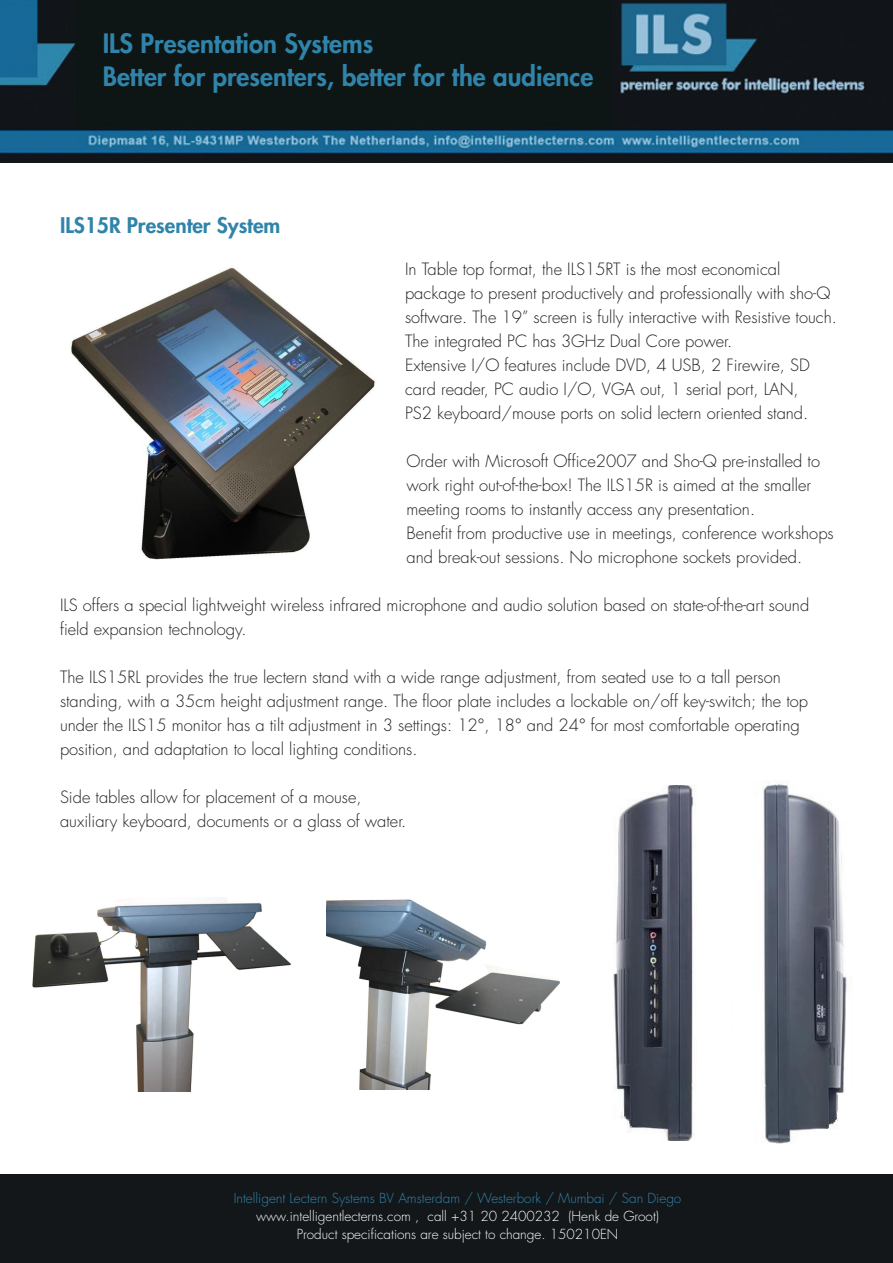
<style>
.page{position:relative;width:893px;height:1263px;background:#fff}
.page>*{position:absolute;margin:0;border:0;box-sizing:border-box;transform-origin:0 0}
.t1{font:800 25.95px/33px "Futura Std";color:#3084aa}
.t2{font:800 21px "Futura Std";color:#3084aa}
.t3{font:300 16.5px/24px "Futura Std";color:#231f20}
.t4{font:300 13.5px/18px "Futura Std";color:#fff;text-align:center}
.s1{color:#3084aa}
.s2{color:#f7f9fb}
</style>
<div class="page">
<img style="left:0;top:0;width:893px;height:161px">
<div style="left:0;top:1174px;width:893px;height:89px;background:#13171a"></div>
<img style="left:71px;top:267px;width:305px;height:293px">
<img style="left:762px;top:781px;width:89px;height:363px">
<img style="left:613px;top:786px;width:83px;height:354px">
<img style="left:32px;top:898px;width:259px;height:193px">
<img style="left:326px;top:899px;width:234px;height:190px">
<p class="t1" style="left:103px;top:26px;width:492px">ILS Presentation Systems<br>Better for presenters, better for the audience</p>
<p class="t2" style="left:60px;top:212px;width:222px">ILS15R Presenter System</p>
<p class="t3" style="left:405px;top:258px;width:433px">In Table top format, the ILS15RT is the most economical package to present productively and professionally with sho-Q software. The 19” screen is fully interactive with Resistive touch.<br>The integrated PC has 3GHz Dual Core power.</p>
<p class="t3" style="left:405px;top:354px;width:406px">Extensive I/O features include DVD, 4 USB, 2 Firewire, SD card reader, PC audio I/O, VGA out, 1 serial port, LAN,<br>PS2 keyboard/mouse ports on solid lectern oriented stand.</p>
<p class="t3" style="left:406px;top:450px;width:415px">Order with Microsoft Office2007 and Sho-Q pre-installed to work right out-of-the-box! The ILS15R is aimed at the smaller meeting rooms to instantly access any presentation.</p>
<p class="t3" style="left:406px;top:522px;width:429px">Benefit from productive use in meetings, conference workshops and break-out sessions. No microphone sockets provided.</p>
<p class="t3" style="left:60px;top:594px;width:751px">ILS offers a special lightweight wireless infrared microphone and audio solution based on state-of-the-art sound field expansion technology.</p>
<p class="t3" style="left:60px;top:666px;width:750px">The ILS15RL provides the true lectern stand with a wide range adjustment, from seated use to a tall person standing, with a 35cm height adjustment range. The floor plate includes a lockable on/off key-switch; the top under the ILS15 monitor has a tilt adjustment in 3 settings: 12°, 18° and 24° for most comfortable operating position, and adaptation to local lighting conditions.</p>
<p class="t3" style="left:60px;top:786px;width:348px">Side tables allow for placement of a mouse, auxiliary keyboard, documents or a glass of water.</p>
<p class="t4" style="left:234px;top:1190px;width:449px"><span class="s1">Intelligent Lectern Systems BV Amsterdam / Westerbork / Mumbai / San Diego </span><span class="s2">www.</span>intelligentlecterns.com , call +31 20 2400232 (Henk de Groot)<br>Product specifications are subject to change. 150210EN</p>
</div>
